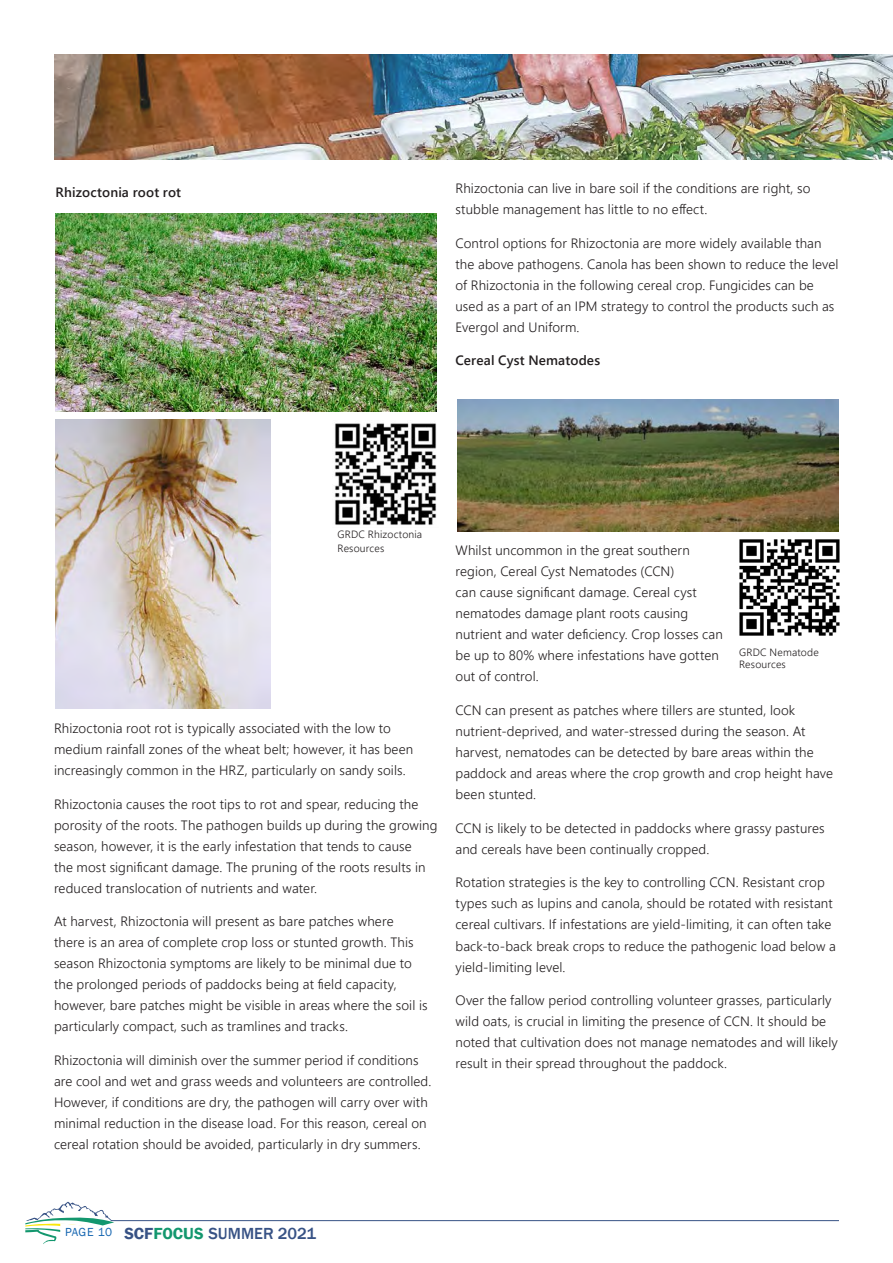
<style>
.page{position:relative;width:893px;height:1263px;background:#fff}
.page>*{position:absolute;margin:0;border:0;box-sizing:border-box;transform-origin:0 0}
.t1{font:500 16.5px "Franklin Gothic";color:#375285}
.t2{font:300 13.5px/21px "Segoe UI";letter-spacing:.01em;color:#231f20}
.t3{font:600 13.5px "Segoe UI";letter-spacing:.01em;color:#231f20}
.Page_Numbering{font:12px "Franklin Gothic";letter-spacing:.02em;color:#1666b1}
.t4{font:300 10.5px/13.5px "Segoe UI";letter-spacing:.015em;color:#231f20}
.s1{font-weight:600}
.s2{font-weight:600;color:#13976e}
</style>
<div class="page">
<svg style="left:25px;top:1202px;width:89px;height:42px"></svg>
<hr style="left:111px;top:1220px;width:728px;height:1px;background:#375285">
<img style="left:54px;top:54px;width:839px;height:105px">
<img style="left:56px;top:213px;width:380px;height:199px">
<img style="left:334px;top:423px;width:103px;height:102px">
<img style="left:56px;top:419px;width:214px;height:289px">
<img style="left:457px;top:400px;width:382px;height:131px">
<img style="left:739px;top:539px;width:101px;height:97px">
<p class="t3" style="left:56px;top:179px;width:127px">Rhizoctonia root rot</p>
<p class="t2" style="left:455px;top:176px;width:357px">Rhizoctonia can live in bare soil if the conditions are right, so stubble management has little to no effect.</p>
<p class="t2" style="left:455px;top:231px;width:385px">Control options for Rhizoctonia are more widely available than the above pathogens. Canola has been shown to reduce the level of Rhizoctonia in the following cereal crop. Fungicides can be used as a part of an IPM strategy to control the products such as Evergol and Uniform.</p>
<p class="t3" style="left:455px;top:348px;width:146px">Cereal Cyst Nematodes</p>
<p class="t4" style="left:338px;top:527px;width:86px">GRDC Rhizoctonia<br>Resources</p>
<p class="t2" style="left:54px;top:716px;width:361px">Rhizoctonia root rot is typically associated with the low to medium rainfall zones of the wheat belt; however, it has been increasingly common in the HRZ, particularly on sandy soils.</p>
<p class="t2" style="left:54px;top:792px;width:385px">Rhizoctonia causes the root tips to rot and spear, reducing the porosity of the roots. The pathogen builds up during the growing season, however, it is the early infestation that tends to cause<br>the most significant damage. The pruning of the roots results in reduced translocation of nutrients and water.</p>
<p class="t2" style="left:54px;top:910px;width:375px">At harvest, Rhizoctonia will present as bare patches where there is an area of complete crop loss or stunted growth. This season Rhizoctonia symptoms are likely to be minimal due to the prolonged periods of paddocks being at field capacity, however, bare patches might be visible in areas where the soil is particularly compact, such as tramlines and tracks.</p>
<p class="t2" style="left:54px;top:1048px;width:379px">Rhizoctonia will diminish over the summer period if conditions are cool and wet and grass weeds and volunteers are controlled.<br>However, if conditions are dry, the pathogen will carry over with minimal reduction in the disease load. For this reason, cereal on cereal rotation should be avoided, particularly in dry summers.</p>
<p class="t2" style="left:455px;top:538px;width:269px">Whilst uncommon in the great southern region, Cereal Cyst Nematodes (CCN)<br>can cause significant damage. Cereal cyst nematodes damage plant roots causing nutrient and water deficiency. Crop losses can be up to 80% where infestations have gotten out of control.</p>
<p class="t2" style="left:455px;top:698px;width:379px">CCN can present as patches where tillers are stunted, look nutrient-deprived, and water-stressed during the season. At harvest, nematodes can be detected by bare areas within the paddock and areas where the crop growth and crop height have been stunted.</p>
<p class="t2" style="left:455px;top:816px;width:371px">CCN is likely to be detected in paddocks where grassy pastures and cereals have been continually cropped.</p>
<p class="t2" style="left:455px;top:871px;width:382px">Rotation strategies is the key to controlling CCN. Resistant crop types such as lupins and canola, should be rotated with resistant cereal cultivars. If infestations are yield-limiting, it can often take back-to-back break crops to reduce the pathogenic load below a yield-limiting level.</p>
<p class="t2" style="left:455px;top:989px;width:384px">Over the fallow period controlling volunteer grasses, particularly wild oats, is crucial in limiting the presence of CCN. It should be noted that cultivation does not manage nematodes and will likely result in their spread throughout the paddock.</p>
<p class="t4" style="left:739px;top:645px;width:81px;line-height:12px">GRDC Nematode<br>Resources</p>
<p class="Page_Numbering" style="left:65px;top:1225px;width:48px">PAGE 10</p>
<p class="t1" style="left:124px;top:1223px;width:193px"><span class="s1">SCF</span><span class="s2">FOCUS</span> SUMMER 2021</p>
</div>
